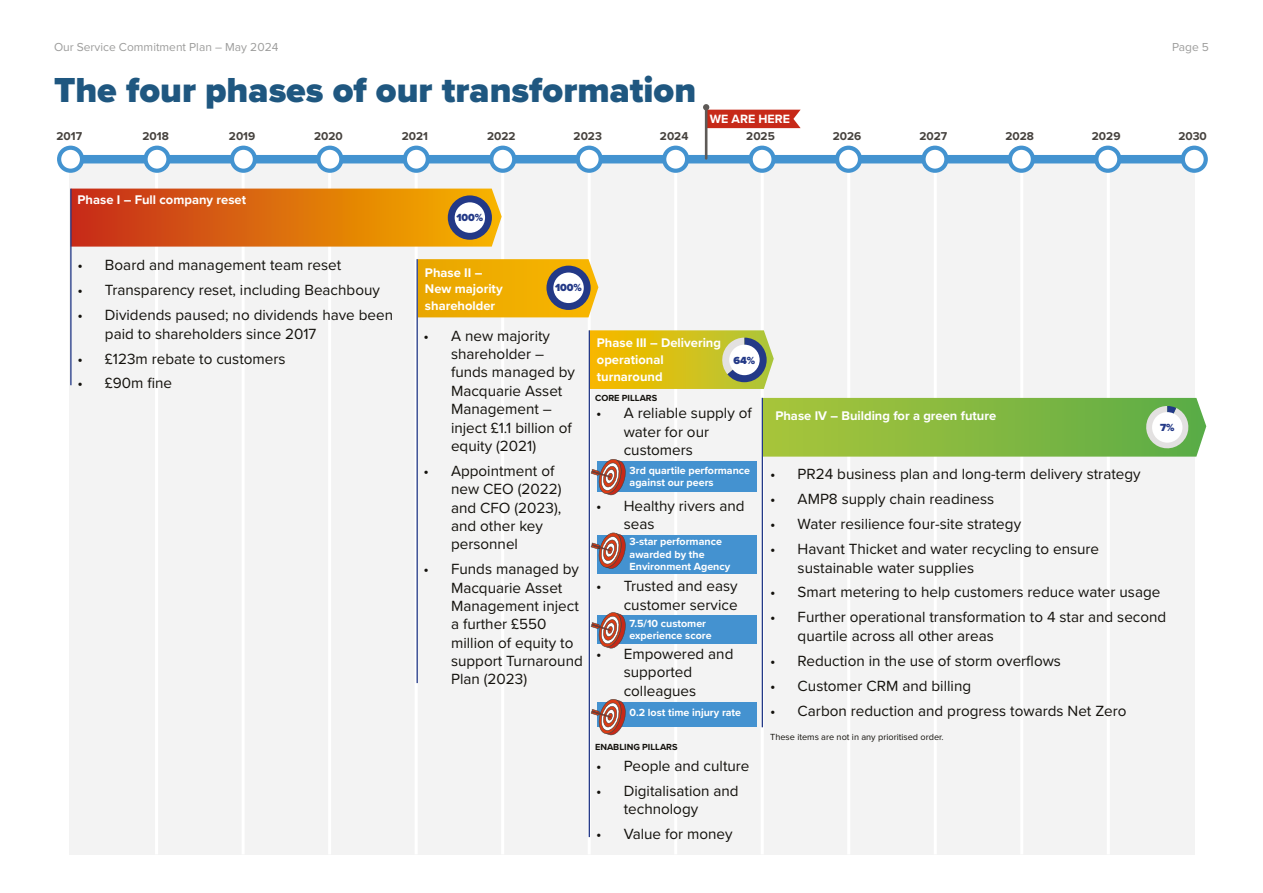
<style>
.page{position:relative;width:1263px;height:893px;background:#fff}
.page>*{position:absolute;margin:0;border:0;box-sizing:border-box;transform-origin:0 0}
.t1{font:900 36px "Proxima Nova";color:#1f5780}
.t2{font:15.3px/18.3px "Proxima Nova";color:#13110c}
.t3{font:700 13.05px/16.8px "Proxima Nova";color:#fff}
.t4{font:700 12.45px "Proxima Nova";color:#fff}
.t5{font:12px "Proxima Nova";color:#9d9d9c}
.t6{font:700 11.85px "Proxima Nova";color:#45413d}
.t7{font:700 10.65px/12.3px "Proxima Nova";color:#fff}
.t8{font:900 10.65px "Proxima Nova";color:#233987}
.t9{font:9.15px "Proxima Nova";color:#13110c}
.t10{font:700 9.15px "Proxima Nova";color:#13110c}
</style>
<div class="page">
<div style="left:69px;top:160px;width:1126px;height:694px;background:#f3f3f3"></div>
<hr style="left:155px;top:157px;width:3px;height:697px;background:#fff">
<hr style="left:242px;top:157px;width:3px;height:697px;background:#fff">
<hr style="left:328px;top:157px;width:3px;height:697px;background:#fff">
<hr style="left:415px;top:157px;width:3px;height:697px;background:#fff">
<hr style="left:501px;top:157px;width:3px;height:697px;background:#fff">
<hr style="left:588px;top:157px;width:3px;height:697px;background:#fff">
<hr style="left:674px;top:157px;width:3px;height:697px;background:#fff">
<hr style="left:761px;top:157px;width:3px;height:697px;background:#fff">
<hr style="left:847px;top:157px;width:3px;height:697px;background:#fff">
<hr style="left:934px;top:157px;width:3px;height:697px;background:#fff">
<hr style="left:1020px;top:157px;width:3px;height:697px;background:#fff">
<hr style="left:1107px;top:157px;width:3px;height:697px;background:#fff">
<div style="left:72px;top:155px;width:1124px;height:8px;background:#4393d0"></div>
<svg style="left:59px;top:148px;width:23px;height:23px"></svg>
<div style="left:57px;top:146px;width:27px;height:27px;border:4px solid #4393d0;border-radius:50%"></div>
<svg style="left:1183px;top:148px;width:23px;height:23px"></svg>
<div style="left:1181px;top:146px;width:27px;height:27px;border:4px solid #4393d0;border-radius:50%"></div>
<svg style="left:146px;top:148px;width:22px;height:23px"></svg>
<div style="left:143px;top:146px;width:28px;height:27px;border:4px solid #4393d0;border-radius:50%"></div>
<svg style="left:232px;top:148px;width:23px;height:23px"></svg>
<div style="left:230px;top:146px;width:27px;height:27px;border:4px solid #4393d0;border-radius:50%"></div>
<svg style="left:318px;top:148px;width:23px;height:23px"></svg>
<div style="left:316px;top:146px;width:27px;height:27px;border:4px solid #4393d0;border-radius:50%"></div>
<svg style="left:405px;top:148px;width:23px;height:23px"></svg>
<div style="left:403px;top:146px;width:27px;height:27px;border:4px solid #4393d0;border-radius:50%"></div>
<svg style="left:491px;top:148px;width:23px;height:23px"></svg>
<div style="left:489px;top:146px;width:27px;height:27px;border:4px solid #4393d0;border-radius:50%"></div>
<svg style="left:578px;top:148px;width:23px;height:23px"></svg>
<div style="left:576px;top:146px;width:27px;height:27px;border:4px solid #4393d0;border-radius:50%"></div>
<svg style="left:664px;top:148px;width:23px;height:23px"></svg>
<div style="left:662px;top:146px;width:27px;height:27px;border:4px solid #4393d0;border-radius:50%"></div>
<svg style="left:751px;top:148px;width:22px;height:23px"></svg>
<div style="left:748px;top:146px;width:28px;height:27px;border:4px solid #4393d0;border-radius:50%"></div>
<svg style="left:837px;top:148px;width:23px;height:23px"></svg>
<div style="left:835px;top:146px;width:27px;height:27px;border:4px solid #4393d0;border-radius:50%"></div>
<svg style="left:923px;top:148px;width:23px;height:23px"></svg>
<div style="left:921px;top:146px;width:27px;height:27px;border:4px solid #4393d0;border-radius:50%"></div>
<svg style="left:1010px;top:148px;width:23px;height:23px"></svg>
<div style="left:1008px;top:146px;width:27px;height:27px;border:4px solid #4393d0;border-radius:50%"></div>
<svg style="left:1096px;top:148px;width:23px;height:23px"></svg>
<div style="left:1094px;top:146px;width:27px;height:27px;border:4px solid #4393d0;border-radius:50%"></div>
<hr style="left:705px;top:107px;width:2px;height:51px;background:#5e5a57">
<svg style="left:703px;top:104px;width:98px;height:24px"></svg>
<svg style="left:72px;top:189px;width:430px;height:58px;background:#dc6e10"></svg>
<hr style="left:70px;top:189px;width:2px;height:196px;background:#233987">
<svg style="left:418px;top:259px;width:180px;height:58px;background:#eeae07"></svg>
<hr style="left:416px;top:259px;width:2px;height:424px;background:#233987">
<hr style="left:589px;top:330px;width:1px;height:507px;background:#233987">
<hr style="left:762px;top:398px;width:1px;height:329px;background:#233987">
<div style="left:546px;top:266px;width:45px;height:44px;background:#233987;border-radius:22px"></div>
<div style="left:553px;top:273px;width:31px;height:30px;background:#fff;border-radius:50%"></div>
<div style="left:448px;top:195px;width:44px;height:45px;background:#233987;border-radius:22px"></div>
<div style="left:455px;top:202px;width:30px;height:31px;background:#fff;border-radius:50%"></div>
<svg style="left:589px;top:330px;width:185px;height:59px;background:#d1ba27"></svg>
<svg style="left:763px;top:398px;width:443px;height:59px;background:#88ba47"></svg>
<div style="left:1152px;top:412px;width:30px;height:31px;background:#fff;border-radius:50%"></div>
<div style="left:597px;top:462px;width:160px;height:30px;background:#4492d0"></div>
<div style="left:597px;top:536px;width:160px;height:38px;background:#4492d0"></div>
<svg style="left:591px;top:459px;width:35px;height:37px"></svg>
<svg style="left:591px;top:532px;width:35px;height:37px"></svg>
<div style="left:597px;top:702px;width:160px;height:25px;background:#4492d0"></div>
<svg style="left:591px;top:699px;width:35px;height:37px"></svg>
<div style="left:597px;top:615px;width:160px;height:28px;background:#4492d0"></div>
<svg style="left:591px;top:612px;width:35px;height:37px"></svg>
<div style="left:729px;top:345px;width:31px;height:30px;background:#fff;border-radius:50%"></div>
<p class="t5" style="left:54px;top:38px;width:226px">Our Service Commitment Plan – May 2024</p>
<p class="t5" style="left:1172px;top:38px;width:38px">Page 5</p>
<h1 class="t1" style="left:54px;top:63px;width:644px">The four phases of our transformation</h1>
<p class="t6" style="left:57px;top:127px;width:27px">2017</p>
<p class="t6" style="left:143px;top:127px;width:28px">2018</p>
<p class="t6" style="left:229px;top:127px;width:28px">2019</p>
<p class="t6" style="left:314px;top:127px;width:30px">2020</p>
<p class="t6" style="left:402px;top:127px;width:28px">2021</p>
<p class="t6" style="left:487px;top:127px;width:30px">2022</p>
<p class="t6" style="left:574px;top:127px;width:30px">2023</p>
<p class="t6" style="left:660px;top:127px;width:30px">2024</p>
<p class="t6" style="left:746px;top:127px;width:30px">2025</p>
<p class="t6" style="left:833px;top:127px;width:30px">2026</p>
<p class="t6" style="left:919px;top:127px;width:29px">2027</p>
<p class="t6" style="left:1005px;top:127px;width:30px">2028</p>
<p class="t6" style="left:1092px;top:127px;width:30px">2029</p>
<p class="t6" style="left:1178px;top:127px;width:30px">2030</p>
<p class="t4" style="left:710px;top:110px;width:82px">WE ARE HERE</p>
<p class="t3" style="left:78px;top:191px;width:170px">Phase I – Full company reset</p>
<p class="t2" style="left:78px;top:255px;width:265px">• Board and management team reset</p>
<p class="t2" style="left:78px;top:280px;width:304px">• Transparency reset, including Beachbouy</p>
<p class="t2" style="left:105px;top:305px;width:290px;text-indent:-27px">• Dividends paused; no dividends have been paid to shareholders since 2017</p>
<p class="t2" style="left:78px;top:349px;width:210px">• £123m rebate to customers</p>
<p class="t2" style="left:78px;top:373px;width:96px">• £90m fine</p>
<p class="t8" style="left:456px;top:210px;width:28px">100%</p>
<p class="t3" style="left:425px;top:263px;width:79px">Phase II –<br>New majority shareholder</p>
<p class="t2" style="left:451px;top:326px;width:125px;text-indent:-27px">• A new majority shareholder – funds managed by<br>Macquarie Asset<br>Management – inject £1.1 billion of equity (2021)</p>
<p class="t2" style="left:451px;top:461px;width:112px;text-indent:-27px">• Appointment of new CEO (2022) and CFO (2023), and other key personnel</p>
<p class="t2" style="left:451px;top:559px;width:133px;text-indent:-27px">• Funds managed by<br>Macquarie Asset<br>Management inject a further £550 million of equity to support Turnaround<br>Plan (2023)</p>
<p class="t8" style="left:555px;top:280px;width:28px">100%</p>
<p class="t3" style="left:597px;top:334px;width:126px">Phase III – Delivering operational turnaround</p>
<p class="t10" style="left:595px;top:391px;width:64px">CORE PILLARS</p>
<p class="t8" style="left:733px;top:352px;width:23px">64%</p>
<p class="t2" style="left:624px;top:404px;width:130px;text-indent:-27px">• A reliable supply of water for our customers</p>
<p class="t7" style="left:630px;top:464px;width:122px">3rd quartile performance against our peers</p>
<p class="t2" style="left:624px;top:496px;width:122px;text-indent:-27px">• Healthy rivers and seas</p>
<p class="t2" style="left:596px;top:536px;width:7px">•</p>
<p class="t2" style="left:596px;top:576px;width:143px;text-align:right">• Trusted and easy customer service</p>
<p class="t2" style="left:624px;top:644px;width:111px;text-indent:-27px">• Empowered and supported colleagues</p>
<p class="t7" style="left:630px;top:535px;width:102px">3-star performance awarded by the<br>Environment Agency</p>
<p class="t7" style="left:630px;top:617px;width:83px">7.5/10 customer experience score</p>
<p class="t7" style="left:630px;top:706px;width:113px">0.2 lost time injury rate</p>
<p class="t10" style="left:595px;top:740px;width:84px">ENABLING PILLARS</p>
<p class="t2" style="left:596px;top:756px;width:155px">• People and culture</p>
<p class="t2" style="left:624px;top:781px;width:116px;text-indent:-27px">• Digitalisation and technology</p>
<p class="t2" style="left:596px;top:824px;width:138px">• Value for money</p>
<p class="t3" style="left:775px;top:407px;width:222px">Phase IV – Building for a green future</p>
<p class="t8" style="left:1160px;top:419px;width:16px">7%</p>
<p class="t2" style="left:770px;top:464px;width:372px">• PR24 business plan and long-term delivery strategy</p>
<p class="t2" style="left:770px;top:489px;width:226px">• AMP8 supply chain readiness</p>
<p class="t2" style="left:770px;top:514px;width:252px">• Water resilience four-site strategy</p>
<p class="t2" style="left:798px;top:539px;width:303px;text-indent:-27px">• Havant Thicket and water recycling to ensure sustainable water supplies</p>
<p class="t2" style="left:770px;top:583px;width:392px">• Smart metering to help customers reduce water usage</p>
<p class="t2" style="left:798px;top:607px;width:370px;text-indent:-27px">• Further operational transformation to 4 star and second quartile across all other areas</p>
<p class="t2" style="left:770px;top:651px;width:292px">• Reduction in the use of storm overflows</p>
<p class="t2" style="left:770px;top:676px;width:202px">• Customer CRM and billing</p>
<p class="t2" style="left:770px;top:701px;width:358px">• Carbon reduction and progress towards Net Zero</p>
<p class="t9" style="left:770px;top:731px;width:175px">These items are not in any prioritised order.</p>
</div>
